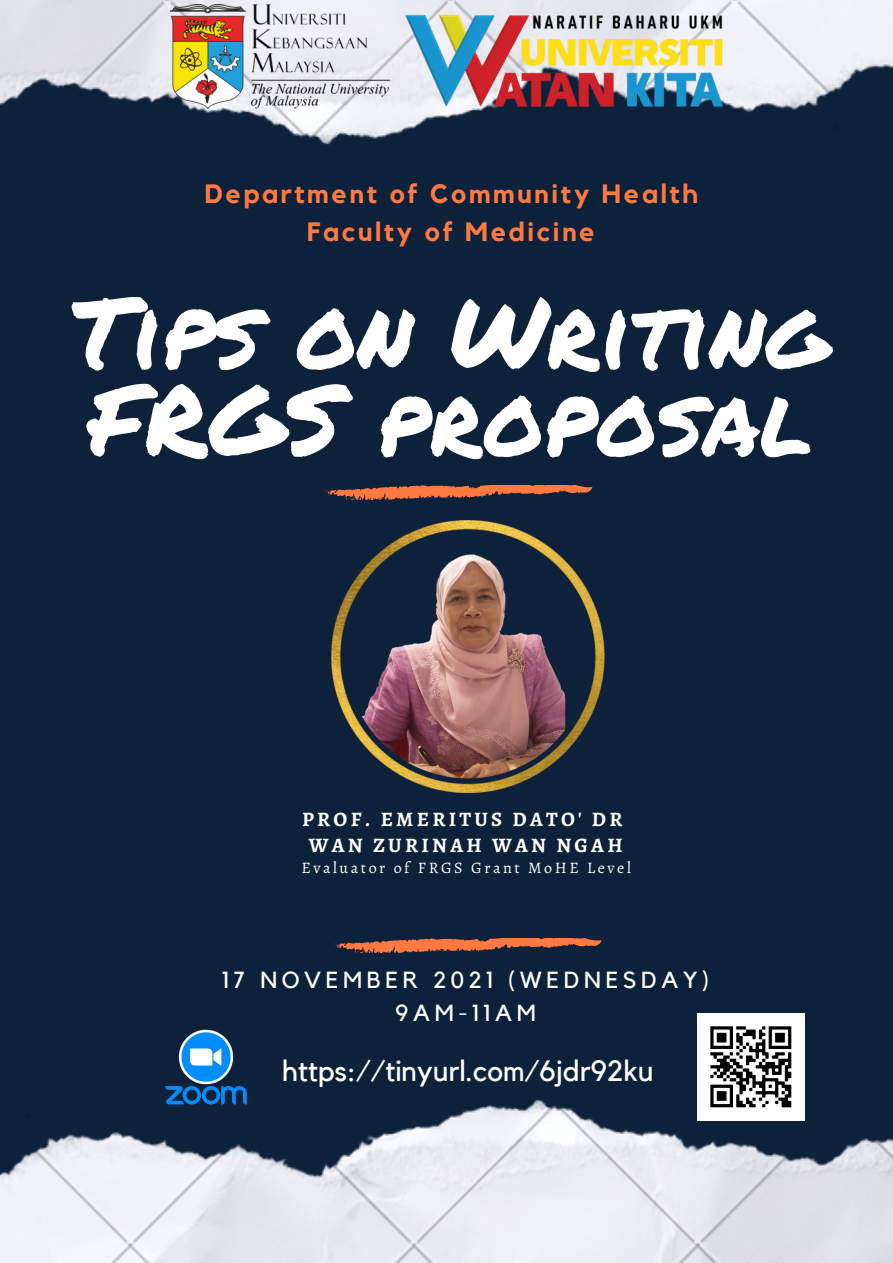
<style>
.page{position:relative;width:893px;height:1263px;background:#0e213b}
.page>*{position:absolute;margin:0;border:0;box-sizing:border-box;transform-origin:0 0}
.t1{font:98.02px/87.2px "Permanent Marker";color:#fff}
.t2{font:29.25px "Kollektif";color:#fff}
.t3{font:700 26.47px "Kollektif";letter-spacing:.1em;color:#ff7940}
.t4{font:23.17px "Kollektif";letter-spacing:.2em;color:#fff}
.t5{font:700 20.55px "Alegreya";letter-spacing:.16em;color:#fff}
.t6{font:16.05px "Alegreya";letter-spacing:.16em;color:#fff}
</style>
<div class="page">
<svg style="left:324px;top:485px;width:268px;height:15px"></svg>
<svg style="left:334px;top:939px;width:267px;height:14px"></svg>
<img style="left:0;top:1098px;width:893px;height:165px">
<img style="left:0;top:0;width:893px;height:145px">
<img style="left:171px;top:4px;width:552px;height:105px">
<img style="left:332px;top:520px;width:272px;height:272px">
<img style="left:138px;top:1029px;width:137px;height:76px">
<img style="left:697px;top:1013px;width:107px;height:107px">
<p class="t3" style="left:205px;top:181px;width:494px">Department of Community Health</p>
<p class="t3" style="left:307px;top:220px;width:289px">Faculty of Medicine</p>
<p class="t1" style="left:72px;top:286px;width:759px">Tips on Writing<br>FRGS proposal</p>
<p class="t5" style="left:302px;top:805px;width:322px">PROF. EMERITUS DATO' DR</p>
<p class="t5" style="left:309px;top:831px;width:315px">WAN ZURINAH WAN NGAH</p>
<p class="t6" style="left:301px;top:857px;width:331px">Evaluator of FRGS Grant MoHE Level</p>
<p class="t4" style="left:222px;top:969px;width:488px">17 NOVEMBER 2021 (WEDNESDAY)</p>
<p class="t4" style="left:396px;top:1002px;width:142px">9AM-11AM</p>
<p class="t2" style="left:282px;top:1057px;width:373px">https://tinyurl.com/6jdr92ku</p>
</div>
